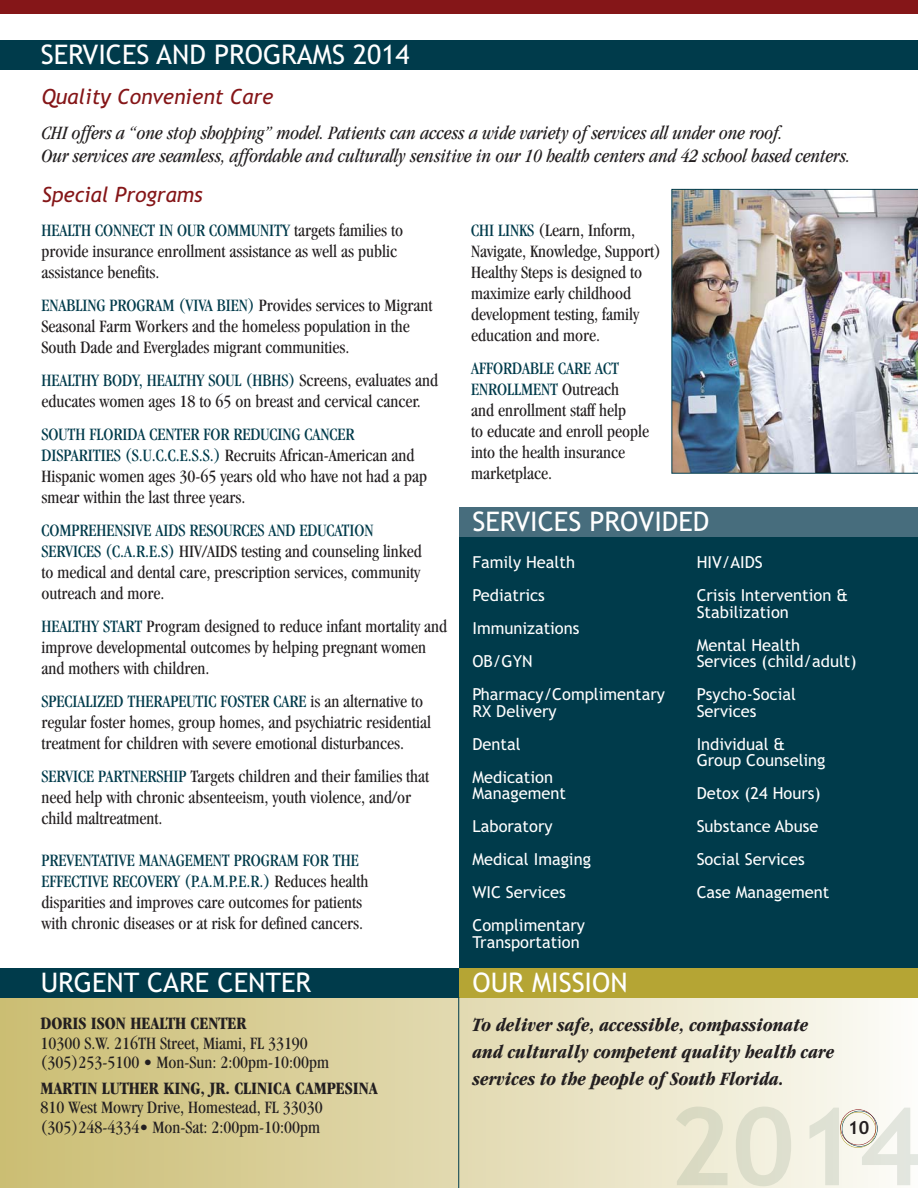
<style>
.page{position:relative;width:918px;height:1188px;background:#fff}
.page>*{position:absolute;margin:0;border:0;box-sizing:border-box;transform-origin:0 0}
.t1{font:27px "Trebuchet MS";color:#fff}
.t2{font:italic 21px "Trebuchet MS";color:#851618}
.t3{font:italic condensed 19.5px/22.5px "Garamond";color:#231f20}
.t4{font:italic 700 condensed 19.5px/27px "Garamond";color:#231f20}
.t5{font:condensed 18px/21px "Garamond";color:#231f20}
.t6{font:700 condensed 18px "Garamond";color:#231f20}
.t7{font:700 18px "Trebuchet MS";color:#231f20}
.t8{font:16.5px/33px "Trebuchet MS";color:#fff}
.s1{color:#003b4b}
</style>
<div class="page">
<div style="left:459px;top:519px;width:459px;height:454px;background:#003b4b"></div>
<div style="left:0;top:994px;width:918px;height:194px;background:linear-gradient(to right,#cabb70,#fbfaf5)"></div>
<div style="left:459px;top:968px;width:459px;height:30px;background:#b5a534"></div>
<div style="left:0;top:968px;width:459px;height:30px;background:#003b4b"></div>
<img style="left:676px;top:1107px;width:242px;height:79px">
<div style="left:842px;top:1111px;width:36px;height:36px;border:1px solid #003b4b;border-radius:50%"></div>
<div style="left:840px;top:1112px;width:36px;height:36px;border:1px solid #b5a534;border-radius:50%"></div>
<div style="left:840px;top:1109px;width:36px;height:36px;border:1px solid #851618;border-radius:50%"></div>
<div style="left:0;top:0;width:918px;height:14px;background:#851618"></div>
<div style="left:0;top:40px;width:918px;height:30px;background:#003b4b"></div>
<div style="left:459px;top:507px;width:459px;height:30px;background:#476d7d"></div>
<hr style="left:458px;top:997px;width:1px;height:191px;background:#003b4b">
<img style="left:671px;top:189px;width:247px;height:285px">
<h1 class="t1" style="left:41px;top:44px;width:371px">SERVICES AND PROGRAMS 2014</h1>
<p class="t2" style="left:42px;top:84px;width:233px">Quality Convenient Care</p>
<p class="t3" style="left:42px;top:123px;width:811px">CHI offers a “one stop shopping” model. Patients can access a wide variety of services all under one roof.<br>Our services are seamless, affordable and culturally sensitive in our 10 health centers and 42 school based centers.</p>
<p class="t2" style="left:42px;top:182px;width:162px">Special Programs</p>
<p class="t5" style="left:42px;top:221px;width:363px"><span class="s1">HEALTH CONNECT IN OUR COMMUNITY</span> targets families to provide insurance enrollment assistance as well as public assistance benefits.</p>
<p class="t5" style="left:42px;top:296px;width:392px"><span class="s1">ENABLING PROGRAM (VIVA BIEN)</span> Provides services to Migrant<br>Seasonal Farm Workers and the homeless population in the<br>South Dade and Everglades migrant communities.</p>
<p class="t5" style="left:42px;top:371px;width:398px"><span class="s1">HEALTHY BODY, HEALTHY SOUL (HBHS)</span> Screens, evaluates and educates women ages 18 to 65 on breast and cervical cancer.</p>
<p class="t5" style="left:42px;top:425px;width:387px"><span class="s1">SOUTH FLORIDA CENTER FOR REDUCING CANCER DISPARITIES (S.U.C.C.E.S.S.)</span> Recruits African-American and Hispanic women ages 30-65 years old who have not had a pap smear within the last three years.</p>
<p class="t5" style="left:42px;top:521px;width:382px"><span class="s1">COMPREHENSIVE AIDS RESOURCES AND EDUCATION SERVICES (C.A.R.E.S)</span> HIV/AIDS testing and counseling linked to medical and dental care, prescription services, community outreach and more.</p>
<p class="t5" style="left:42px;top:617px;width:407px"><span class="s1">HEALTHY START</span> Program designed to reduce infant mortality and improve developmental outcomes by helping pregnant women and mothers with children.</p>
<p class="t5" style="left:42px;top:692px;width:391px"><span class="s1">SPECIALIZED THERAPEUTIC FOSTER CARE</span> is an alternative to regular foster homes, group homes, and psychiatric residential treatment for children with severe emotional disturbances.</p>
<p class="t5" style="left:42px;top:767px;width:389px"><span class="s1">SERVICE PARTNERSHIP</span> Targets children and their families that need help with chronic absenteeism, youth violence, and/or child maltreatment.</p>
<p class="t5" style="left:42px;top:851px;width:328px"><span class="s1">PREVENTATIVE MANAGEMENT PROGRAM FOR THE EFFECTIVE RECOVERY (P.A.M.P.E.R.)</span> Reduces health disparities and improves care outcomes for patients with chronic diseases or at risk for defined cancers.</p>
<p class="t5" style="left:471px;top:221px;width:191px"><span class="s1">CHI LINKS</span> (Learn, Inform,<br>Navigate, Knowledge, Support)<br>Healthy Steps is designed to maximize early childhood development testing, family education and more.</p>
<p class="t5" style="left:471px;top:359px;width:179px"><span class="s1">AFFORDABLE CARE ACT<br>ENROLLMENT</span> Outreach<br>and enrollment staff help<br>to educate and enroll people into the health insurance marketplace.</p>
<h1 class="t1" style="left:472px;top:511px;width:238px">SERVICES PROVIDED</h1>
<p class="t8" style="left:472px;top:547px;width:194px">Family Health<br>Pediatrics<br>Immunizations<br>OB/GYN<br>Pharmacy/Complimentary</p>
<p class="t8" style="left:472px;top:696px;width:86px">RX Delivery<br>Dental<br>Medication</p>
<p class="t8" style="left:472px;top:778px;width:120px">Management<br>Laboratory<br>Medical Imaging<br>WIC Services<br>Complimentary</p>
<p class="t8" style="left:472px;top:927px;width:109px">Transportation</p>
<p class="t8" style="left:697px;top:547px;width:153px">HIV/AIDS<br>Crisis Intervention &amp;</p>
<p class="t8" style="left:697px;top:597px;width:105px">Stabilization<br>Mental Health</p>
<p class="t8" style="left:697px;top:646px;width:161px">Services (child/adult)<br>Psycho-Social</p>
<p class="t8" style="left:697px;top:696px;width:90px">Services<br>Individual &amp;</p>
<p class="t8" style="left:697px;top:745px;width:134px">Group Counseling<br>Detox (24 Hours)<br>Substance Abuse<br>Social Services<br>Case Management</p>
<h1 class="t1" style="left:41px;top:972px;width:272px">URGENT CARE CENTER</h1>
<p class="t6" style="left:40px;top:1016px;width:207px">DORIS ISON HEALTH CENTER</p>
<p class="t5" style="left:40px;top:1035px;width:290px;line-height:19.5px">10300 S.W. 216TH Street, Miami, FL 33190 (305)253-5100 • Mon-Sun: 2:00pm-10:00pm</p>
<p class="t6" style="left:40px;top:1081px;width:339px">MARTIN LUTHER KING, JR. CLINICA CAMPESINA</p>
<p class="t5" style="left:40px;top:1099px;width:284px;line-height:19.5px">810 West Mowry Drive, Homestead, FL 33030 (305)248-4334• Mon-Sat: 2:00pm-10:00pm</p>
<h1 class="t1" style="left:472px;top:972px;width:157px">OUR MISSION</h1>
<p class="t4" style="left:472px;top:1013px;width:364px">To deliver safe, accessible, compassionate and culturally competent quality health care services to the people of South Florida.</p>
<p class="t7" style="left:848px;top:1117px;width:23px">10</p>
</div>
